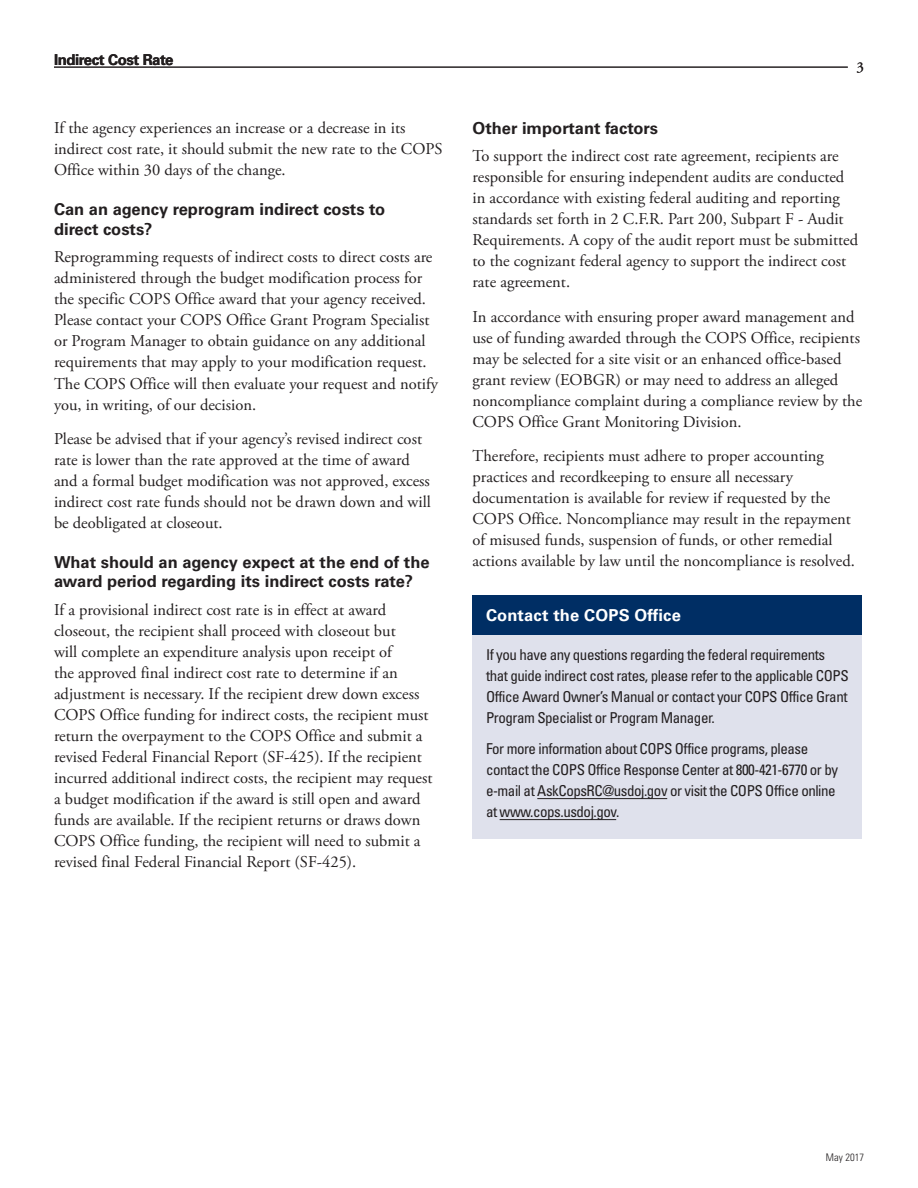
<style>
.page{position:relative;width:918px;height:1188px;background:#fff}
.page>*{position:absolute;margin:0;border:0;box-sizing:border-box;transform-origin:0 0}
.Text{font:16.5px/21px "Adobe Garamond Pro";color:#231f20}
.t1{font:700 16.5px/19.5px "Univers LT Std";color:#231f20}
.t2{font:700 16.5px "Univers LT Std";letter-spacing:.01em;color:#fff}
.Sidebar-San-Serif{font:condensed 15px/21px "Univers LT Std";letter-spacing:-.03em;color:#231f20}
.t3{font:700 15px "Univers LT Std";letter-spacing:-.03em;color:#231f20}
.t4{font:15px "Adobe Garamond Pro";color:#231f20}
.t5{font:300 condensed 10.5px "Univers LT Std";color:#231f20}
</style>
<div class="page">
<div style="left:472px;top:595px;width:390px;height:41px;background:#002e64"></div>
<div style="left:472px;top:636px;width:390px;height:203px;background:#dfe1ec"></div>
<hr style="left:537px;top:798px;width:130px;height:1px;background:#231f20">
<hr style="left:500px;top:819px;width:116px;height:1px;background:#231f20">
<hr style="left:54px;top:67px;width:794px;height:1px;background:#231f20">
<p class="t3" style="left:54px;top:51px;width:121px">Indirect Cost Rate</p>
<p class="Text" style="left:54px;top:118px;width:390px">If the agency experiences an increase or a decrease in its indirect cost rate, it should submit the new rate to the COPS<br>Office within 30 days of the change.</p>
<h2 class="t1" style="left:54px;top:200px;width:333px">Can an agency reprogram indirect costs to direct costs?</h2>
<p class="Text" style="left:54px;top:247px;width:386px">Reprogramming requests of indirect costs to direct costs are administered through the budget modification process for the specific COPS Office award that your agency received.<br>Please contact your COPS Office Grant Program Specialist or Program Manager to obtain guidance on any additional requirements that may apply to your modification request.<br>The COPS Office will then evaluate your request and notify you, in writing, of our decision.</p>
<p class="Text" style="left:54px;top:429px;width:378px">Please be advised that if your agency’s revised indirect cost rate is lower than the rate approved at the time of award and a formal budget modification was not approved, excess indirect cost rate funds should not be drawn down and will be deobligated at closeout.</p>
<h2 class="t1" style="left:54px;top:552px;width:377px">What should an agency expect at the end of the award period regarding its indirect costs rate?</h2>
<p class="Text" style="left:54px;top:600px;width:380px">If a provisional indirect cost rate is in effect at award closeout, the recipient shall proceed with closeout but<br>will complete an expenditure analysis upon receipt of<br>the approved final indirect cost rate to determine if an adjustment is necessary. If the recipient drew down excess COPS Office funding for indirect costs, the recipient must return the overpayment to the COPS Office and submit a revised Federal Financial Report (SF-425). If the recipient incurred additional indirect costs, the recipient may request a budget modification if the award is still open and award funds are available. If the recipient returns or draws down COPS Office funding, the recipient will need to submit a revised final Federal Financial Report (SF-425).</p>
<p class="t4" style="left:856px;top:59px;width:9px">3</p>
<h2 class="t1" style="left:473px;top:118px;width:187px">Other important factors</h2>
<p class="Text" style="left:473px;top:146px;width:387px">To support the indirect cost rate agreement, recipients are responsible for ensuring independent audits are conducted in accordance with existing federal auditing and reporting standards set forth in 2 C.F.R. Part 200, Subpart F - Audit Requirements. A copy of the audit report must be submitted to the cognizant federal agency to support the indirect cost rate agreement.</p>
<p class="Text" style="left:473px;top:307px;width:391px">In accordance with ensuring proper award management and use of funding awarded through the COPS Office, recipients may be selected for a site visit or an enhanced office-based grant review (EOBGR) or may need to address an alleged noncompliance complaint during a compliance review by the COPS Office Grant Monitoring Division.</p>
<p class="Text" style="left:473px;top:446px;width:384px">Therefore, recipients must adhere to proper accounting practices and recordkeeping to ensure all necessary documentation is available for review if requested by the COPS Office. Noncompliance may result in the repayment of misused funds, suspension of funds, or other remedial actions available by law until the noncompliance is resolved.</p>
<h2 class="t2" style="left:486px;top:606px;width:196px">Contact the COPS Office</h2>
<p class="Sidebar-San-Serif" style="left:486px;top:644px;width:364px">If you have any questions regarding the federal requirements that guide indirect cost rates, please refer to the applicable COPS Office Award Owner’s Manual or contact your COPS Office Grant Program Specialist or Program Manager.</p>
<p class="Sidebar-San-Serif" style="left:486px;top:738px;width:354px">For more information about COPS Office programs, please contact the COPS Office Response Center at 800-421-6770 or by e-mail at AskCopsRC@usdoj.gov or visit the COPS Office online at www.cops.usdoj.gov.</p>
<p class="t5" style="left:826px;top:1151px;width:40px">May 2017</p>
</div>
